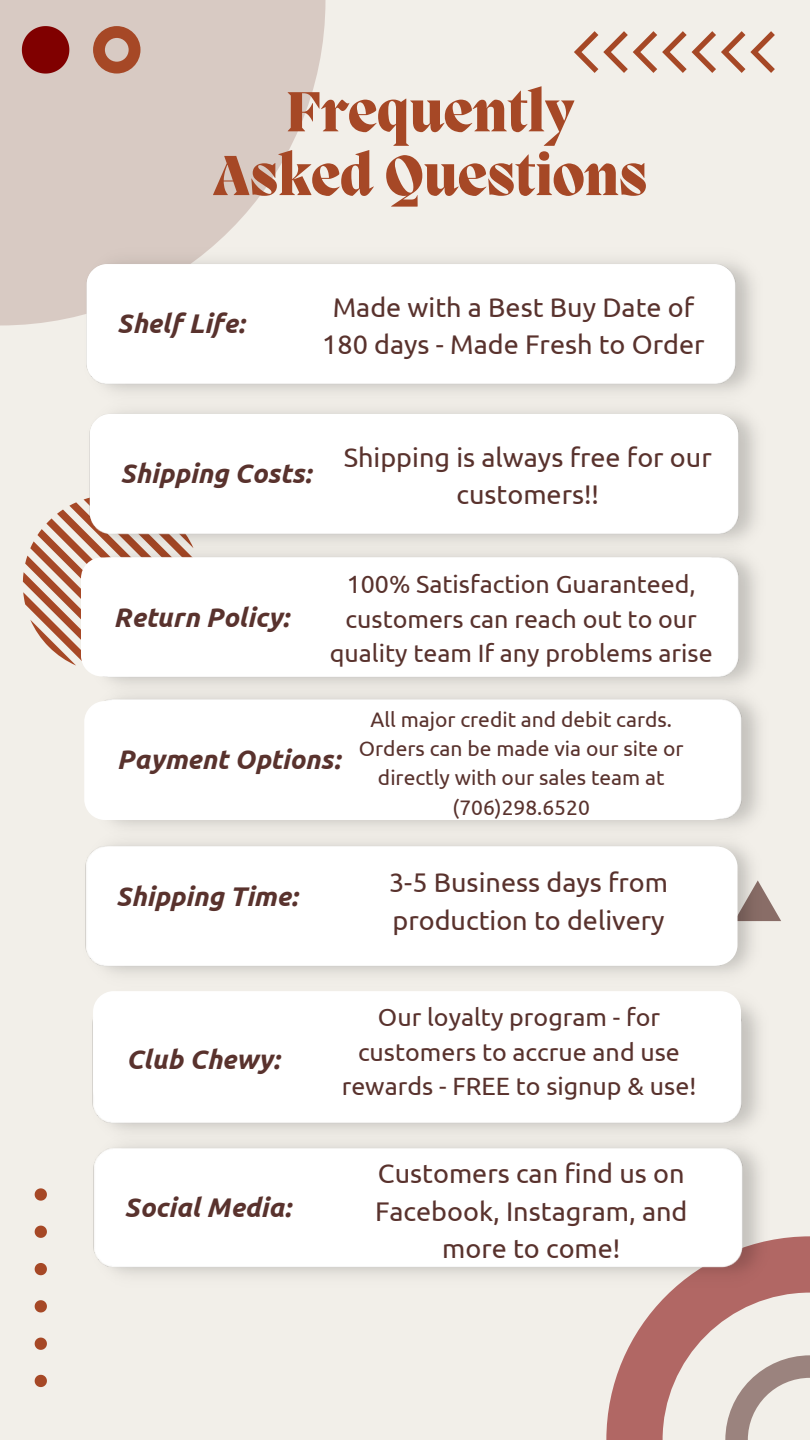
<style>
.page{position:relative;width:810px;height:1440px;background:#f2efe9}
.page>*{position:absolute;margin:0;border:0;box-sizing:border-box;transform-origin:0 0}
.t1{font:800 58px/63.8px "Migra";color:#a64826;text-align:center}
.t2{font:27px/37.5px "Ubuntu";color:#59322d;text-align:center}
.t3{font:italic 700 27px "Ubuntu";color:#59322d}
.t4{font:25px/34.5px "Ubuntu";color:#59322d;text-align:center}
.t5{font:21px/29.2px "Ubuntu";color:#59322d;text-align:center}
</style>
<div class="page">
<svg style="left:0;top:0;width:326px;height:326px;background:#dacdc7"></svg>
<svg style="left:22px;top:26px;width:47px;height:48px;background:#922b2a"></svg>
<svg style="left:93px;top:26px;width:47px;height:48px;background:#ba7d67"></svg>
<svg style="left:574px;top:31px;width:201px;height:42px"></svg>
<svg style="left:23px;top:498px;width:65px;height:173px"></svg>
<svg style="left:761px;top:886px;width:20px;height:35px"></svg>
<svg style="left:35px;top:1188px;width:12px;height:13px"></svg>
<svg style="left:35px;top:1226px;width:12px;height:12px"></svg>
<svg style="left:35px;top:1263px;width:12px;height:12px"></svg>
<svg style="left:35px;top:1300px;width:12px;height:12px"></svg>
<svg style="left:35px;top:1338px;width:12px;height:12px"></svg>
<svg style="left:35px;top:1375px;width:12px;height:12px"></svg>
<svg style="left:606px;top:1236px;width:204px;height:204px"></svg>
<img style="left:84px;top:248px;width:669px;height:144px">
<div style="left:87px;top:264px;width:648px;height:119px;background:#fff;border-radius:21px"></div>
<img style="left:88px;top:554px;width:668px;height:129px">
<div style="left:81px;top:557px;width:648px;height:119px;background:#fff;border-radius:21px"></div>
<img style="left:105px;top:683px;width:654px;height:144px">
<div style="left:84px;top:701px;width:648px;height:119px;background:#fff;border-radius:21px"></div>
<img style="left:85px;top:843px;width:676px;height:131px">
<div style="left:90px;top:847px;width:648px;height:118px;background:#fff;border-radius:21px"></div>
<img style="left:92px;top:1002px;width:667px;height:129px">
<div style="left:93px;top:991px;width:648px;height:119px;background:#fff;border-radius:21px"></div>
<img style="left:93px;top:1145px;width:677px;height:143px">
<img style="left:88px;top:411px;width:668px;height:143px">
<div style="left:90px;top:414px;width:648px;height:119px;background:#fff;border-radius:21px"></div>
<p class="t1" style="left:213px;top:85px;width:436px">Frequently<br>Asked Questions</p>
<p class="t3" style="left:117px;top:308px;width:129px">Shelf Life:</p>
<p class="t2" style="left:322px;top:288px;width:384px">Made with a Best Buy Date of<br>180 days - Made Fresh to Order</p>
<p class="t3" style="left:121px;top:458px;width:192px">Shipping Costs:</p>
<p class="t2" style="left:344px;top:438px;width:370px">Shipping is always free for our customers!!</p>
<p class="t3" style="left:114px;top:601px;width:177px">Return Policy:</p>
<h1 class="t4" style="left:330px;top:567px;width:384px">100% Satisfaction Guaranteed, customers can reach out to our quality team If any problems arise</h1>
<p class="t3" style="left:117px;top:743px;width:225px">Payment Options:</p>
<p class="t5" style="left:359px;top:704px;width:326px">All major credit and debit cards.<br>Orders can be made via our site or directly with our sales team at (706)298.6520</p>
<p class="t3" style="left:116px;top:881px;width:183px">Shipping Time:</p>
<p class="t2" style="left:389px;top:864px;width:281px;text-align:left">3-5 Business days from production to delivery</p>
<p class="t3" style="left:126px;top:1043px;width:155px">Club Chewy:</p>
<p class="t3" style="left:125px;top:1192px;width:168px">Social Media:</p>
<p class="t4" style="left:342px;top:1000px;width:356px">Our loyalty program - for customers to accrue and use rewards - FREE to signup &amp; use!</p>
<p class="t2" style="left:375px;top:1155px;width:314px">Customers can find us on<br>Facebook, Instagram, and more to come!</p>
</div>
